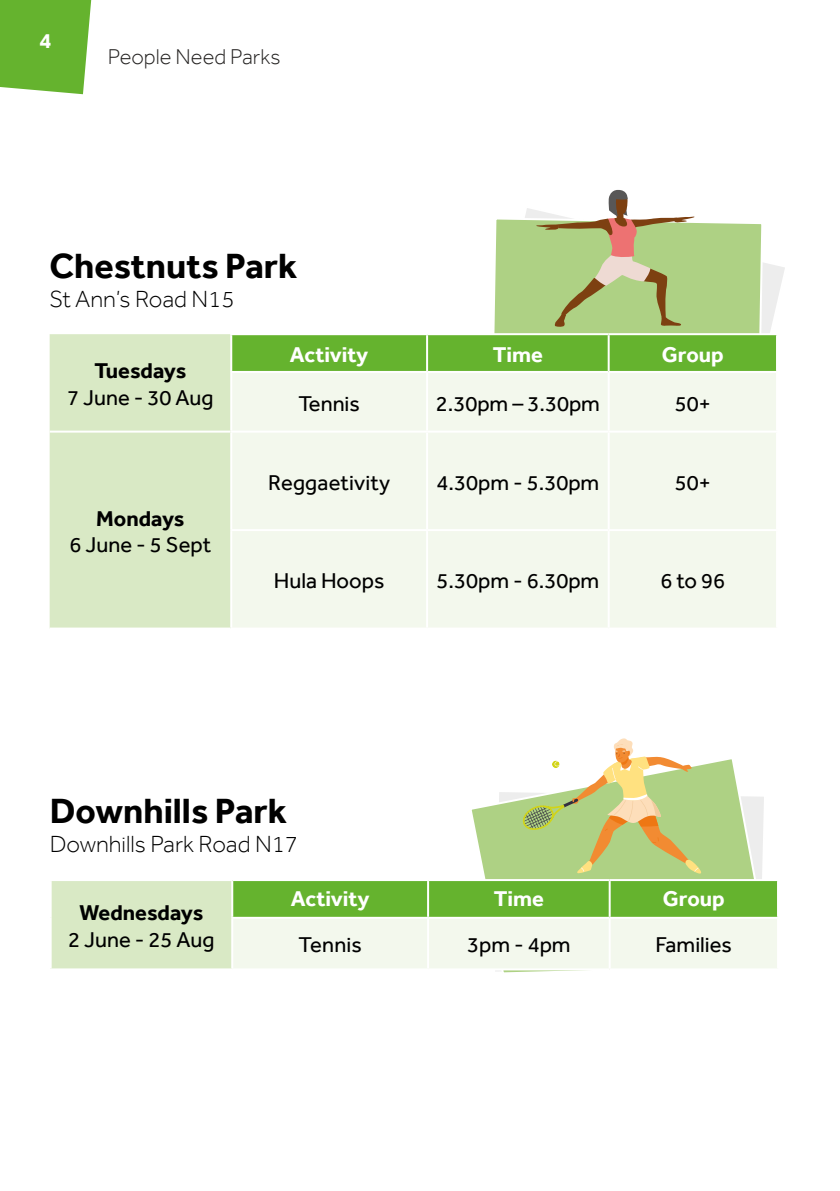
<style>
.page{position:relative;width:840px;height:1191px;background:#fff}
.page>*{position:absolute;margin:0;border:0;box-sizing:border-box;transform-origin:0 0}
.t1{font:700 36px "Effra";color:#000}
.t2{font:300 24px "Effra";color:#000}
.t3{font:22px "Effra";color:#000}
.t4{font:700 22px "Effra";color:#fff}
.t5{font:700 22px "Effra";color:#000}
.t6{font:300 22px "Effra";color:#232120}
</style>
<div class="page">
<svg style="left:0;top:0;width:92px;height:94px;background:#71b93e"></svg>
<svg style="left:525px;top:208px;width:260px;height:125px"></svg>
<svg style="left:494px;top:216px;width:269px;height:117px;background:#b4d48e"></svg>
<svg style="left:536px;top:189px;width:158px;height:138px"></svg>
<svg style="left:471px;top:759px;width:293px;height:214px"></svg>
<div style="left:51px;top:880px;width:181px;height:89px;background:#d9e9c5"></div>
<svg style="left:233px;top:881px;width:543px;height:87px;background:#b9db9f"></svg>
<hr style="left:428px;top:879px;width:181px;height:2px;background:#fff">
<hr style="left:427px;top:881px;width:2px;height:35px;background:#fff">
<hr style="left:609px;top:879px;width:169px;height:2px;background:#fff">
<hr style="left:608px;top:881px;width:2px;height:35px;background:#fff">
<hr style="left:231px;top:916px;width:197px;height:2px;background:#fff">
<hr style="left:428px;top:916px;width:181px;height:2px;background:#fff">
<hr style="left:427px;top:918px;width:2px;height:50px;background:#fff">
<hr style="left:609px;top:916px;width:169px;height:2px;background:#fff">
<hr style="left:608px;top:918px;width:2px;height:50px;background:#fff">
<hr style="left:428px;top:968px;width:181px;height:2px;background:#fff">
<hr style="left:609px;top:968px;width:169px;height:2px;background:#fff">
<hr style="left:50px;top:879px;width:182px;height:2px;background:#fff">
<hr style="left:50px;top:881px;width:2px;height:36px;background:#fff">
<hr style="left:231px;top:881px;width:2px;height:35px;background:#fff">
<hr style="left:50px;top:917px;width:2px;height:51px;background:#fff">
<hr style="left:231px;top:918px;width:2px;height:50px;background:#fff">
<hr style="left:50px;top:968px;width:182px;height:2px;background:#fff">
<svg style="left:520px;top:738px;width:181px;height:136px"></svg>
<div style="left:50px;top:334px;width:180px;height:293px;background:#d9e9c5"></div>
<div style="left:232px;top:335px;width:543px;height:36px;background:#65b32e"></div>
<div style="left:232px;top:373px;width:543px;height:254px;background:#f3f8ed"></div>
<hr style="left:426px;top:335px;width:2px;height:36px;background:#fff">
<hr style="left:607px;top:335px;width:2px;height:36px;background:#fff">
<hr style="left:426px;top:373px;width:2px;height:57px;background:#fff">
<hr style="left:607px;top:373px;width:2px;height:57px;background:#fff">
<hr style="left:230px;top:430px;width:197px;height:2px;background:#fff">
<hr style="left:230px;top:529px;width:197px;height:2px;background:#fff">
<hr style="left:427px;top:430px;width:181px;height:2px;background:#fff">
<hr style="left:426px;top:432px;width:2px;height:97px;background:#fff">
<hr style="left:427px;top:529px;width:181px;height:2px;background:#fff">
<hr style="left:426px;top:531px;width:2px;height:96px;background:#fff">
<hr style="left:608px;top:430px;width:169px;height:2px;background:#fff">
<hr style="left:607px;top:432px;width:2px;height:97px;background:#fff">
<hr style="left:608px;top:529px;width:169px;height:2px;background:#fff">
<hr style="left:607px;top:531px;width:2px;height:96px;background:#fff">
<hr style="left:50px;top:430px;width:180px;height:2px;background:#fff">
<p class="t4" style="left:39px;top:28px;width:13px">4</p>
<p class="t6" style="left:108px;top:44px;width:174px">People Need Parks</p>
<h1 class="t1" style="left:50px;top:244px;width:249px">Chestnuts Park</h1>
<p class="t2" style="left:50px;top:285px;width:186px">St Ann’s Road N15</p>
<p class="t5" style="left:94px;top:358px;width:93px">Tuesdays</p>
<p class="t3" style="left:67px;top:385px;width:148px">7 June - 30 Aug</p>
<p class="t5" style="left:96px;top:505px;width:90px">Mondays</p>
<p class="t3" style="left:70px;top:532px;width:143px">6 June - 5 Sept</p>
<p class="t4" style="left:290px;top:341px;width:80px">Activity</p>
<p class="t4" style="left:492px;top:341px;width:52px">Time</p>
<p class="t4" style="left:661px;top:341px;width:63px">Group</p>
<p class="t3" style="left:298px;top:390px;width:63px">Tennis</p>
<p class="t3" style="left:435px;top:390px;width:166px">2.30pm – 3.30pm</p>
<p class="t3" style="left:674px;top:390px;width:37px">50+</p>
<p class="t3" style="left:268px;top:469px;width:123px">Reggaetivity</p>
<p class="t3" style="left:436px;top:469px;width:164px">4.30pm - 5.30pm</p>
<p class="t3" style="left:674px;top:469px;width:37px">50+</p>
<p class="t3" style="left:273px;top:568px;width:112px">Hula Hoops</p>
<p class="t3" style="left:436px;top:568px;width:164px">5.30pm - 6.30pm</p>
<p class="t3" style="left:660px;top:568px;width:66px">6 to 96</p>
<h1 class="t1" style="left:50px;top:789px;width:238px">Downhills Park</h1>
<p class="t2" style="left:50px;top:830px;width:249px">Downhills Park Road N17</p>
<p class="t5" style="left:79px;top:899px;width:125px">Wednesdays</p>
<p class="t3" style="left:68px;top:926px;width:148px">2 June - 25 Aug</p>
<p class="t4" style="left:291px;top:885px;width:80px">Activity</p>
<p class="t4" style="left:493px;top:885px;width:52px">Time</p>
<p class="t4" style="left:662px;top:885px;width:63px">Group</p>
<p class="t3" style="left:298px;top:932px;width:65px">Tennis</p>
<p class="t3" style="left:467px;top:932px;width:105px">3pm - 4pm</p>
<p class="t3" style="left:655px;top:932px;width:78px">Families</p>
</div>
